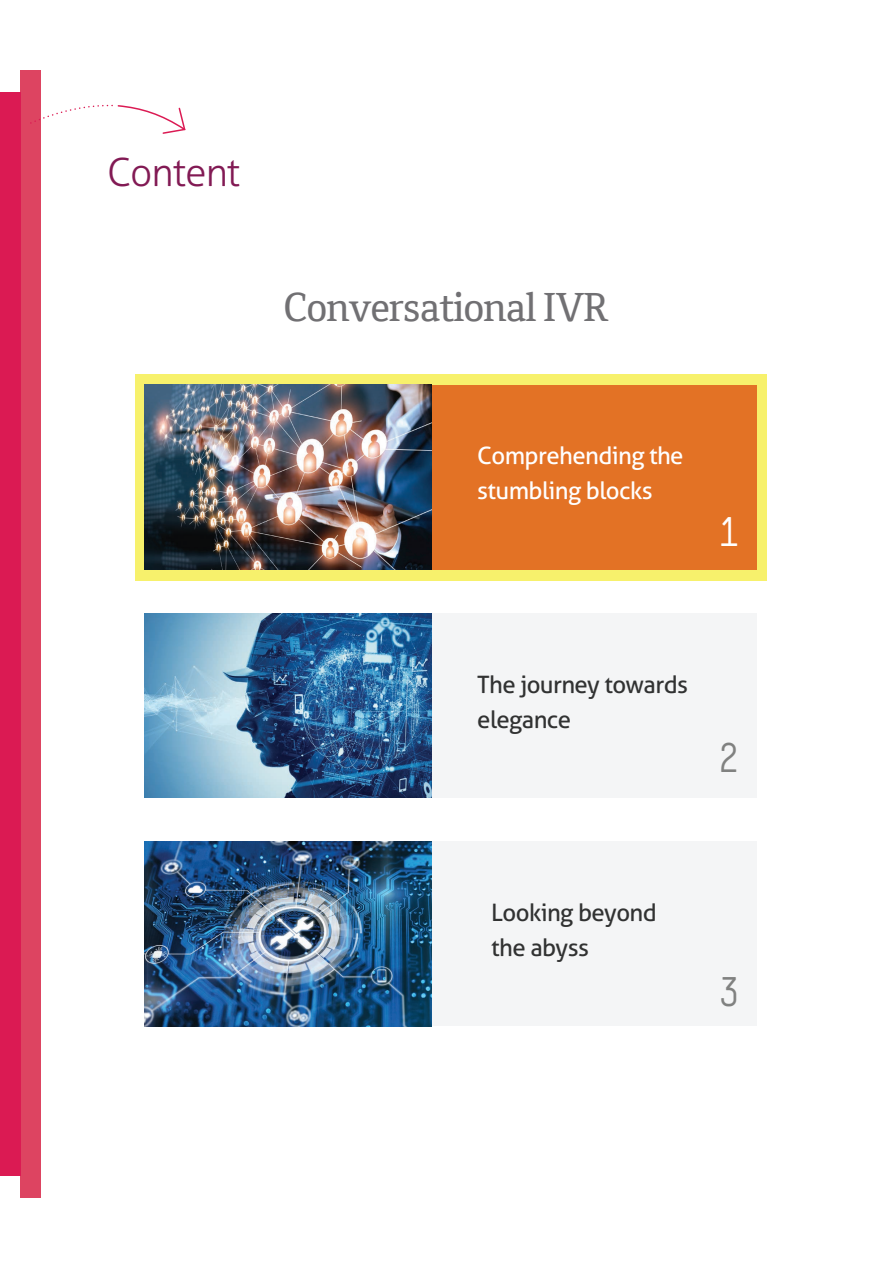
<style>
.page{position:relative;width:893px;height:1263px;background:#fff}
.page>*{position:absolute;margin:0;border:0;box-sizing:border-box;transform-origin:0 0}
.t1{font:39px "Cordale";letter-spacing:-.025em;color:#717073}
.t2{font:300 39px "Aller Typo";letter-spacing:-.025em;color:#821a54}
.t3{font:39px "Simple";color:#808180}
.t4{font:39px "Simple";color:#fff}
.t5{font:24px/34.8px "Aller Typo";letter-spacing:-.025em;color:#313232}
.t6{font:24px/34.8px "Aller Typo";letter-spacing:-.025em;color:#fff}
</style>
<div class="page">
<div style="left:135px;top:374px;width:632px;height:206px;background:#f7f16c"></div>
<div style="left:21px;top:70px;width:20px;height:1128px;background:#dd4461"></div>
<div style="left:0;top:92px;width:21px;height:1084px;background:#db1a53"></div>
<svg style="left:30px;top:104px;width:156px;height:30px"></svg>
<img style="left:144px;top:385px;width:288px;height:184px">
<div style="left:432px;top:385px;width:324px;height:184px;background:#e37225"></div>
<div style="left:432px;top:613px;width:324px;height:185px;background:#f4f5f6"></div>
<img style="left:144px;top:841px;width:288px;height:185px">
<div style="left:432px;top:841px;width:324px;height:185px;background:#f4f5f6"></div>
<img style="left:144px;top:613px;width:288px;height:185px">
<h1 class="t2" style="left:107px;top:148px;width:135px">Content</h1>
<h1 class="t1" style="left:283px;top:285px;width:327px">Conversational IVR</h1>
<p class="t6" style="left:477px;top:438px;width:208px">Comprehending the stumbling blocks</p>
<h1 class="t4" style="left:718px;top:509px;width:23px">1</h1>
<p class="t5" style="left:477px;top:667px;width:212px">The journey towards elegance</p>
<h1 class="t3" style="left:718px;top:735px;width:23px">2</h1>
<p class="t5" style="left:491px;top:895px;width:167px">Looking beyond the abyss</p>
<h1 class="t3" style="left:718px;top:968px;width:23px">3</h1>
</div>
